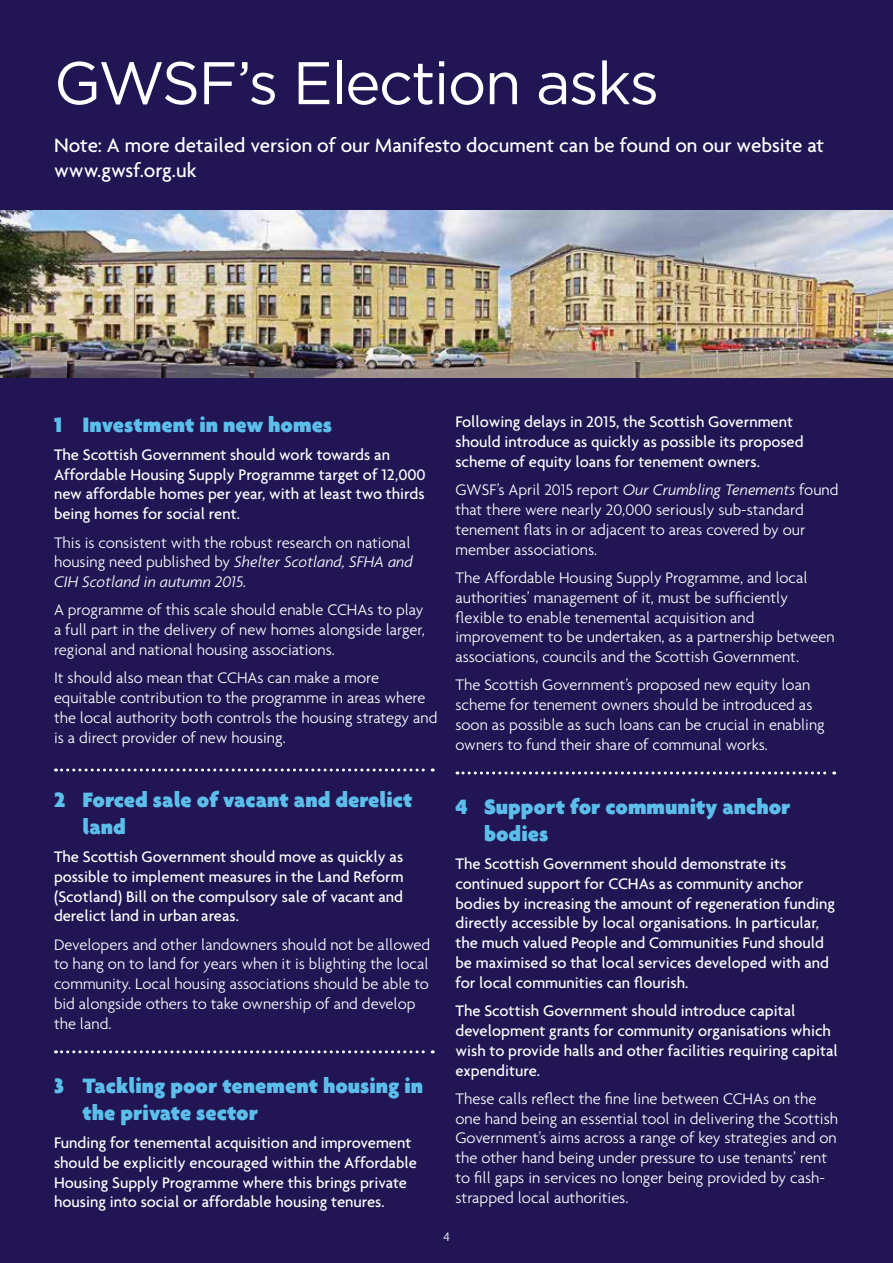
<style>
.page{position:relative;width:893px;height:1263px;background:#211554}
.page>*{position:absolute;margin:0;border:0;box-sizing:border-box;transform-origin:0 0}
.t1{font:60px "Gotham";letter-spacing:-.03em;color:#fff}
.t2{font:900 22.5px/27px "Agenda";color:#5cbeea}
.t3{font:500 21px/25.2px "Agenda";color:#fff}
.t4{font:300 16.5px/19.8px "Agenda";color:#fff}
.t5{font:500 16.5px/19.8px "Agenda";color:#fff}
.t6{font:300 13.5px "Agenda";color:#fff}
.s1{font-style:italic}
</style>
<div class="page">
<img style="left:0;top:210px;width:893px;height:168px">
<svg style="left:55px;top:768px;width:378px;height:3px"></svg>
<svg style="left:457px;top:771px;width:378px;height:3px"></svg>
<svg style="left:55px;top:1050px;width:378px;height:3px"></svg>
<h1 class="t1" style="left:54px;top:50px;width:607px">GWSF’s Election asks</h1>
<p class="t3" style="left:54px;top:132px;width:772px">Note: A more detailed version of our Manifesto document can be found on our website at www.gwsf.org.uk</p>
<h2 class="t2" style="left:54px;top:410px;width:280px">1 Investment in new homes</h2>
<p class="t5" style="left:54px;top:444px;width:373px">The Scottish Government should work towards an Affordable Housing Supply Programme target of 12,000 new affordable homes per year, with at least two thirds being homes for social rent.</p>
<p class="t4" style="left:54px;top:532px;width:360px">This is consistent with the robust research on national housing need published by <span class="s1">Shelter Scotland, SFHA and<br>CIH Scotland in autumn 2015.</span></p>
<p class="t4" style="left:54px;top:600px;width:372px;text-align:justify">A programme of this scale should enable CCHAs to play a full part in the delivery of new homes alongside larger, regional and national housing associations.</p>
<p class="t4" style="left:54px;top:668px;width:385px">It should also mean that CCHAs can make a more equitable contribution to the programme in areas where the local authority both controls the housing strategy and is a direct provider of new housing.</p>
<h2 class="t2" style="left:83px;top:785px;width:332px;text-indent:-29px">2 Forced sale of vacant and derelict land</h2>
<p class="t5" style="left:54px;top:846px;width:351px;text-align:justify">The Scottish Government should move as quickly as possible to implement measures in the Land Reform (Scotland) Bill on the compulsory sale of vacant and derelict land in urban areas.</p>
<p class="t4" style="left:54px;top:934px;width:378px">Developers and other landowners should not be allowed to hang on to land for years when it is blighting the local community. Local housing associations should be able to bid alongside others to take ownership of and develop the land.</p>
<h2 class="t2" style="left:83px;top:1071px;width:342px;text-indent:-29px">3 Tackling poor tenement housing in the private sector</h2>
<p class="t5" style="left:54px;top:1132px;width:364px">Funding for tenemental acquisition and improvement should be explicitly encouraged within the Affordable Housing Supply Programme where this brings private housing into social or affordable housing tenures.</p>
<p class="t5" style="left:455px;top:412px;width:350px">Following delays in 2015, the Scottish Government should introduce as quickly as possible its proposed scheme of equity loans for tenement owners.</p>
<p class="t4" style="left:455px;top:480px;width:385px">GWSF’s April 2015 report <span class="s1">Our Crumbling Tenements</span> found that there were nearly 20,000 seriously sub-standard tenement flats in or adjacent to areas covered by our member associations.</p>
<p class="t4" style="left:455px;top:567px;width:381px">The Affordable Housing Supply Programme, and local authorities’ management of it, must be sufficiently flexible to enable tenemental acquisition and improvement to be undertaken, as a partnership between associations, councils and the Scottish Government.</p>
<p class="t4" style="left:455px;top:675px;width:371px">The Scottish Government’s proposed new equity loan scheme for tenement owners should be introduced as soon as possible as such loans can be crucial in enabling owners to fund their share of communal works.</p>
<h2 class="t2" style="left:484px;top:792px;width:308px;text-indent:-29px">4 Support for community anchor bodies</h2>
<p class="t5" style="left:455px;top:853px;width:381px">The Scottish Government should demonstrate its continued support for CCHAs as community anchor bodies by increasing the amount of regeneration funding directly accessible by local organisations. In particular, the much valued People and Communities Fund should be maximised so that local services developed with and for local communities can flourish.</p>
<p class="t5" style="left:455px;top:1000px;width:384px">The Scottish Government should introduce capital development grants for community organisations which wish to provide halls and other facilities requiring capital expenditure.</p>
<p class="t4" style="left:455px;top:1088px;width:384px">These calls reflect the fine line between CCHAs on the one hand being an essential tool in delivering the Scottish Government’s aims across a range of key strategies and on the other hand being under pressure to use tenants’ rent to fill gaps in services no longer being provided by cash&shy;strapped local authorities.</p>
<p class="t6" style="left:443px;top:1229px;width:8px">4</p>
</div>
